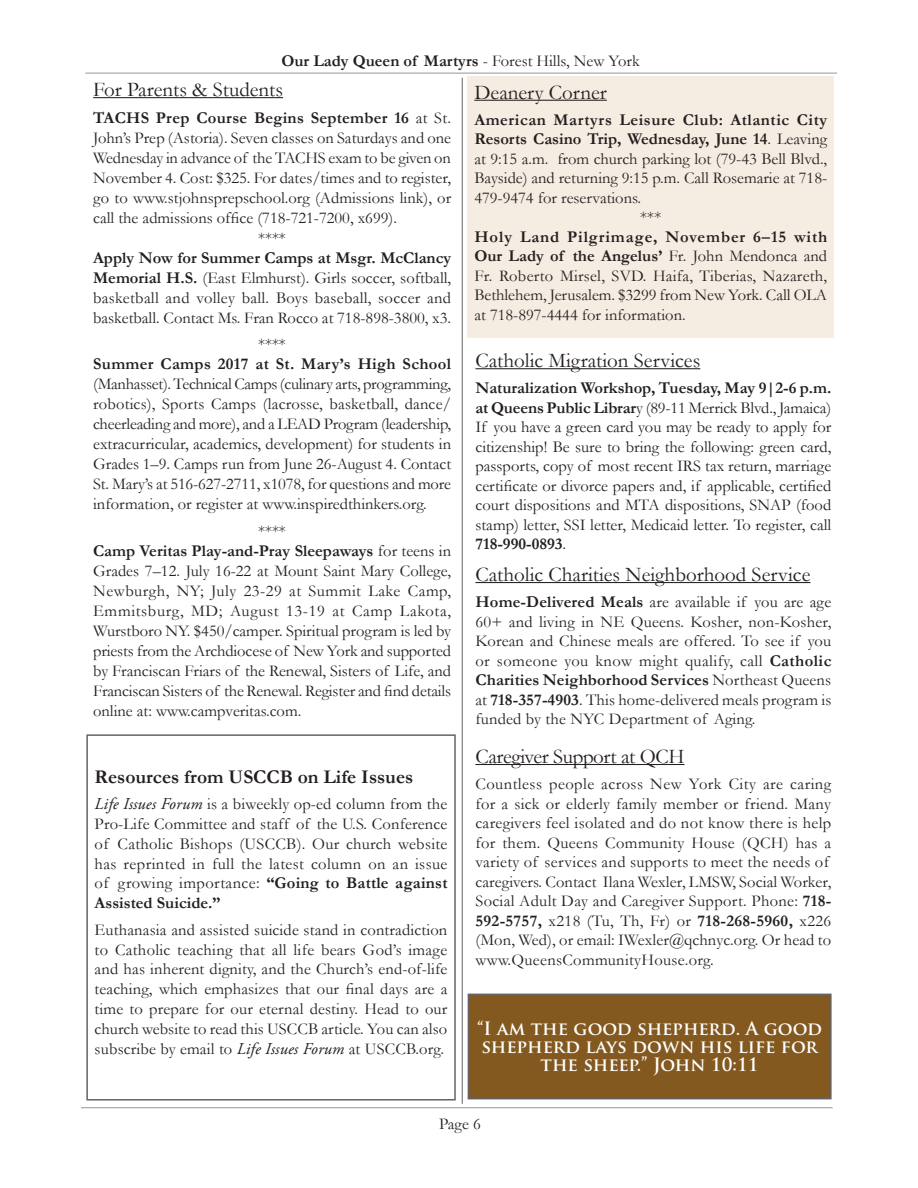
<style>
.page{position:relative;width:918px;height:1188px;background:#fff}
.page>*{position:absolute;margin:0;border:0;box-sizing:border-box;transform-origin:0 0}
.t1{font:21px "Garamond";color:#241f1f}
.t2{font:21px "Garamond";letter-spacing:-.02em;color:#241f1f}
.t3{font:700 19.5px "Garamond";color:#241f1f}
.t4{font:700 18px/18px "Trajan Pro";color:#fff;text-align:center}
.t5{font:16.5px/19.5px "Garamond";color:#241f1f;text-align:justify}
.t6{font:16.5px/19.5px "Garamond";letter-spacing:.02em;color:#241f1f}
.t7{font:700 16.5px "Garamond";letter-spacing:.02em;color:#241f1f}
.t8{font:700 16.5px "Garamond";color:#241f1f}
.s1{font-weight:400}
.s2{font-weight:700}
.s3{font-family:"Adobe Garamond Pro";font-style:italic}
</style>
<div class="page">
<hr style="left:85px;top:73px;width:752px;height:1px;background:#969698">
<hr style="left:81px;top:1107px;width:752px;height:1px;background:#969698">
<div style="left:468px;top:77px;width:366px;height:261px;background:#f5ece2"></div>
<hr style="left:474px;top:100px;width:133px;height:1px;background:#241f1f">
<hr style="left:93px;top:97px;width:190px;height:1px;background:#241f1f">
<hr style="left:462px;top:78px;width:1px;height:1026px;background:#656365">
<hr style="left:475px;top:368px;width:225px;height:1px;background:#241f1f">
<hr style="left:475px;top:582px;width:335px;height:1px;background:#241f1f">
<hr style="left:475px;top:764px;width:209px;height:1px;background:#241f1f">
<div style="left:86px;top:734px;width:370px;height:367px;border:2px solid #656365"></div>
<div style="left:468px;top:994px;width:363px;height:105px;background:#83591f"></div>
<div style="left:468px;top:994px;width:364px;height:105px;border:2px solid #656365"></div>
<p class="t8" style="left:281px;top:49px;width:360px">Our Lady Queen of Martyrs <span class="s1">- Forest Hills, New York</span></p>
<p class="t1" style="left:93px;top:75px;width:191px">For Parents &amp; Students</p>
<p class="t7" style="left:93px;top:106px;width:360px">TACHS Prep Course Begins September 16 <span class="s1">at St.</span></p>
<p class="t5" style="left:93px;top:127px;width:360px">John’s Prep (Astoria). Seven classes on Saturdays and one</p>
<p class="t5" style="left:93px;top:147px;width:359px">Wednesday in advance of the TACHS exam to be given on</p>
<p class="t5" style="left:93px;top:167px;width:360px">November 4. Cost: $325. For dates/times and to register,</p>
<p class="t5" style="left:93px;top:187px;width:360px">go to www.stjohnsprepschool.org (Admissions link), or</p>
<p class="t5" style="left:93px;top:207px;width:305px">call the admissions office (718-721-7200, x699).</p>
<p class="t5" style="left:258px;top:227px;width:29px">****</p>
<p class="t5" style="left:93px;top:247px;width:360px;line-height:20px"><span class="s2">Apply Now for Summer Camps at Msgr. McClancy Memorial H.S.</span> (East Elmhurst). Girls soccer, softball, basketball and volley ball. Boys baseball, soccer and basketball. Contact Ms. Fran Rocco at 718-898-3800, x3.</p>
<p class="t5" style="left:258px;top:334px;width:29px">****</p>
<p class="t7" style="left:93px;top:353px;width:359px">Summer Camps 2017 at St. Mary’s High School</p>
<p class="t5" style="left:93px;top:374px;width:360px;line-height:20px">(Manhasset). Technical Camps (culinary arts, programming, robotics), Sports Camps (lacrosse, basketball, dance/ cheerleading and more), and a LEAD Program (leadership, extracurricular, academics, development) for students in Grades 1–9. Camps run from June 26-August 4. Contact St. Mary’s at 516-627-2711, x1078, for questions and more information, or register at www.inspiredthinkers.org.</p>
<p class="t5" style="left:93px;top:520px;width:360px;line-height:20px;text-align:left;text-indent:165px">****<br><span class="s2">Camp Veritas Play-and-Pray Sleepaways</span> for teens in Grades 7–12. July 16-22 at Mount Saint Mary College, Newburgh, NY; July 23-29 at Summit Lake Camp, Emmitsburg, MD; August 13-19 at Camp Lakota, Wurstboro NY. $450/camper. Spiritual program is led by priests from the Archdiocese of New York and supported by Franciscan Friars of the Renewal, Sisters of Life, and Franciscan Sisters of the Renewal. Register and find details online at: www.campveritas.com.</p>
<p class="t3" style="left:95px;top:763px;width:320px">Resources from USCCB on Life Issues</p>
<p class="t5" style="left:95px;top:794px;width:354px"><span class="s3">Life Issues Forum</span> is a biweekly op-ed column from the Pro-Life Committee and staff of the U.S. Conference of Catholic Bishops (USCCB). Our church website has reprinted in full the latest column on an issue of growing importance: <span class="s2">“Going to Battle against Assisted Suicide.”</span></p>
<p class="t5" style="left:95px;top:919px;width:354px">Euthanasia and assisted suicide stand in contradiction to Catholic teaching that all life bears God’s image and has inherent dignity, and the Church’s end-of-life teaching, which emphasizes that our final days are a time to prepare for our eternal destiny. Head to our church website to read this USCCB article. You can also subscribe by email to <span class="s3">Life Issues Forum</span> at USCCB.org.</p>
<p class="t1" style="left:474px;top:78px;width:134px">Deanery Corner</p>
<p class="t7" style="left:474px;top:108px;width:354px">American Martyrs Leisure Club: Atlantic City</p>
<p class="t8" style="left:474px;top:128px;width:354px">Resorts Casino Trip, Wednesday, June 14<span class="s1">. Leaving</span></p>
<p class="t5" style="left:474px;top:149px;width:354px">at 9:15 a.m. from church parking lot (79-43 Bell Blvd.,</p>
<p class="t5" style="left:474px;top:168px;width:354px">Bayside) and returning 9:15 p.m. Call Rosemarie at 718-</p>
<p class="t5" style="left:474px;top:188px;width:168px">479-9474 for reservations.</p>
<p class="t5" style="left:640px;top:207px;width:23px">***</p>
<p class="t5" style="left:474px;top:227px;width:354px"><span class="s2">Holy Land Pilgrimage, November 6–15 with Our Lady of the Angelus’</span> Fr. John Mendonca and Fr. Roberto Mirsel, SVD. Haifa, Tiberias, Nazareth, Bethlehem, Jerusalem. $3299 from New York. Call OLA at 718-897-4444 for information.</p>
<p class="t1" style="left:475px;top:346px;width:226px">Catholic Migration Services</p>
<p class="t5" style="left:475px;top:378px;width:357px"><span class="s2">Naturalization Workshop, Tuesday, May 9|2-6 p.m. at Queens Public Librar</span>y (89-11 Merrick Blvd., Jamaica)<br>If you have a green card you may be ready to apply for citizenship! Be sure to bring the following: green card, passports, copy of most recent IRS tax return, marriage certificate or divorce papers and, if applicable, certified court dispositions and MTA dispositions, SNAP (food stamp) letter, SSI letter, Medicaid letter. To register, call <span class="s2">718-990-0893</span>.</p>
<p class="t1" style="left:475px;top:560px;width:337px">Catholic Charities Neighborhood Service</p>
<p class="t5" style="left:475px;top:592px;width:357px"><span class="s2">Home-Delivered Meals</span> are available if you are age 60+ and living in NE Queens. Kosher, non-Kosher, Korean and Chinese meals are offered. To see if you or someone you know might qualify, call <span class="s2">Catholic Charities Neighborhood Services</span> Northeast Queens at <span class="s2">718-357-4903</span>. This home-delivered meals program is funded by the NYC Department of Aging.</p>
<p class="t2" style="left:475px;top:742px;width:210px">Caregiver Support at QCH</p>
<p class="t6" style="left:475px;top:774px;width:357px">Countless people across New York City are caring for a sick or elderly family member or friend. Many caregivers feel isolated and do not know there is help for them. Queens Community House (QCH) has a variety of services and supports to meet the needs of caregivers. Contact Ilana Wexler, LMSW, Social Worker, Social Adult Day and Caregiver Support. Phone: <span class="s2">718- 592-5757,</span> x218 (Tu, Th, Fr) or <span class="s2">718-268-5960,</span> x226 (Mon, Wed), or email: IWexler@qchnyc.org. Or head to www.QueensCommunityHouse.org.</p>
<p class="t4" style="left:477px;top:1020px;width:347px">“I am the good shepherd. A good shepherd lays down his life for the sheep.” John 10:11</p>
<p class="t5" style="left:439px;top:1114px;width:43px">Page 6</p>
</div>
